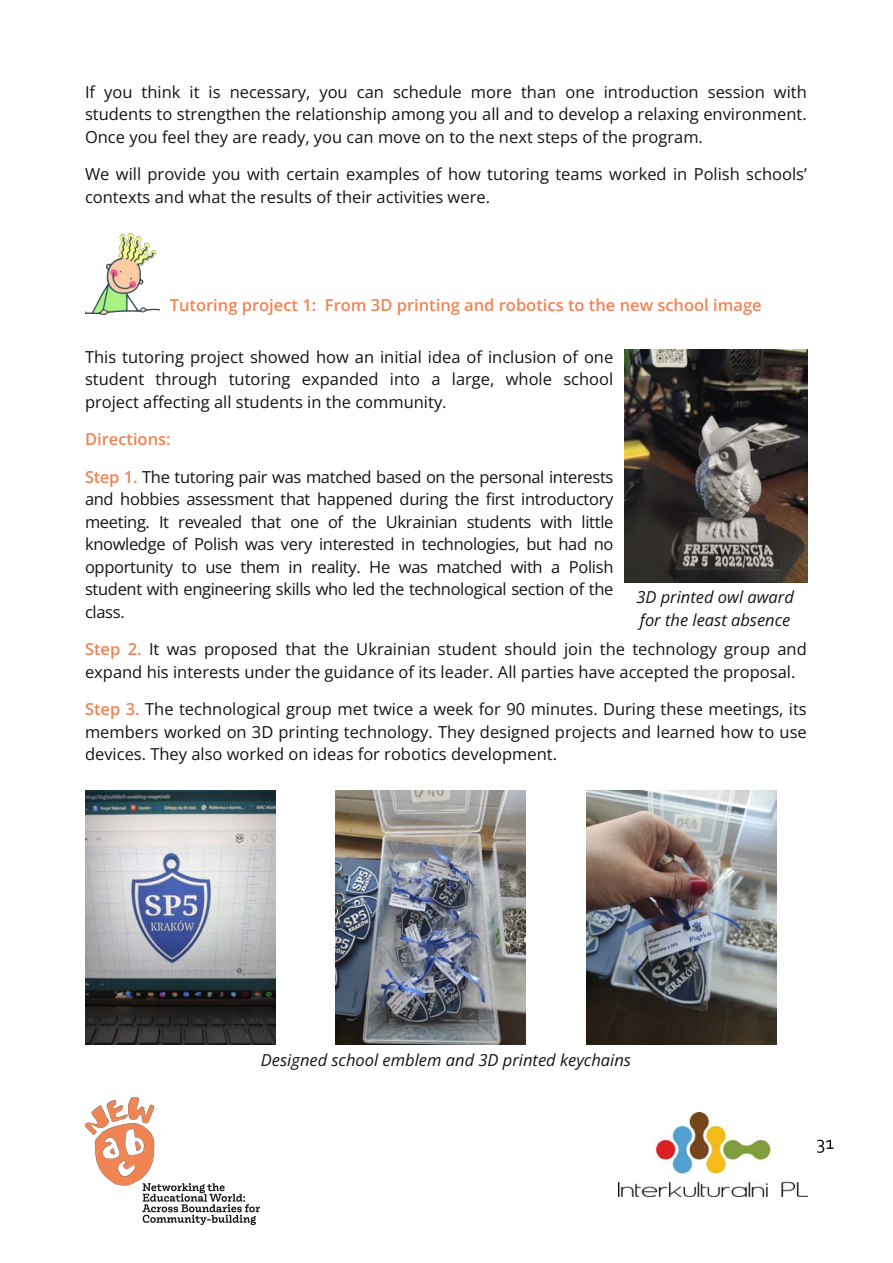
<style>
.page{position:relative;width:893px;height:1263px;background:#fff}
.page>*{position:absolute;margin:0;border:0;box-sizing:border-box;transform-origin:0 0}
.t1{font:16.5px/22.5px "Open Sans";color:#161413;text-align:justify}
.t2{font:italic 16.5px/22.5px "Open Sans";color:#161413}
.t3{font:600 16.5px "Open Sans";color:#f18354}
.s1{font-weight:600;color:#f18354}
</style>
<div class="page">
<img style="left:85px;top:1097px;width:174px;height:128px">
<svg style="left:817px;top:1140px;width:16px;height:13px"></svg>
<img style="left:618px;top:1112px;width:190px;height:84px">
<img style="left:85px;top:234px;width:74px;height:81px">
<img style="left:85px;top:790px;width:190px;height:254px">
<img style="left:625px;top:350px;width:183px;height:232px">
<img style="left:335px;top:790px;width:191px;height:254px">
<img style="left:586px;top:790px;width:190px;height:254px">
<p class="t1" style="left:85px;top:80px;width:723px">If you think it is necessary, you can schedule more than one introduction session with students to strengthen the relationship among you all and to develop a relaxing environment.<br>Once you feel they are ready, you can move on to the next steps of the program.</p>
<p class="t1" style="left:85px;top:163px;width:723px">We will provide you with certain examples of how tutoring teams worked in Polish schools’ contexts and what the results of their activities were.</p>
<p class="t3" style="left:170px;top:294px;width:593px">Tutoring project 1: From 3D printing and robotics to the new school image</p>
<p class="t1" style="left:85px;top:345px;width:530px">This tutoring project showed how an initial idea of inclusion of one student through tutoring expanded into a large, whole school project affecting all students in the community.</p>
<p class="t3" style="left:85px;top:427px;width:87px">Directions:</p>
<p class="t1" style="left:85px;top:465px;width:530px"><span class="s1">Step 1.</span> The tutoring pair was matched based on the personal interests and hobbies assessment that happened during the first introductory meeting. It revealed that one of the Ukrainian students with little knowledge of Polish was very interested in technologies, but had no opportunity to use them in reality. He was matched with a Polish student with engineering skills who led the technological section of the class.</p>
<p class="t1" style="left:85px;top:637px;width:723px"><span class="s1">Step 2.</span> It was proposed that the Ukrainian student should join the technology group and expand his interests under the guidance of its leader. All parties have accepted the proposal.</p>
<p class="t1" style="left:85px;top:697px;width:723px"><span class="s1">Step 3.</span> The technological group met twice a week for 90 minutes. During these meetings, its members worked on 3D printing technology. They designed projects and learned how to use devices. They also worked on ideas for robotics development.</p>
<p class="t2" style="left:636px;top:585px;width:159px">3D printed owl award for the least absence</p>
<p class="t2" style="left:261px;top:1049px;width:372px">Designed school emblem and 3D printed keychains</p>
</div>
